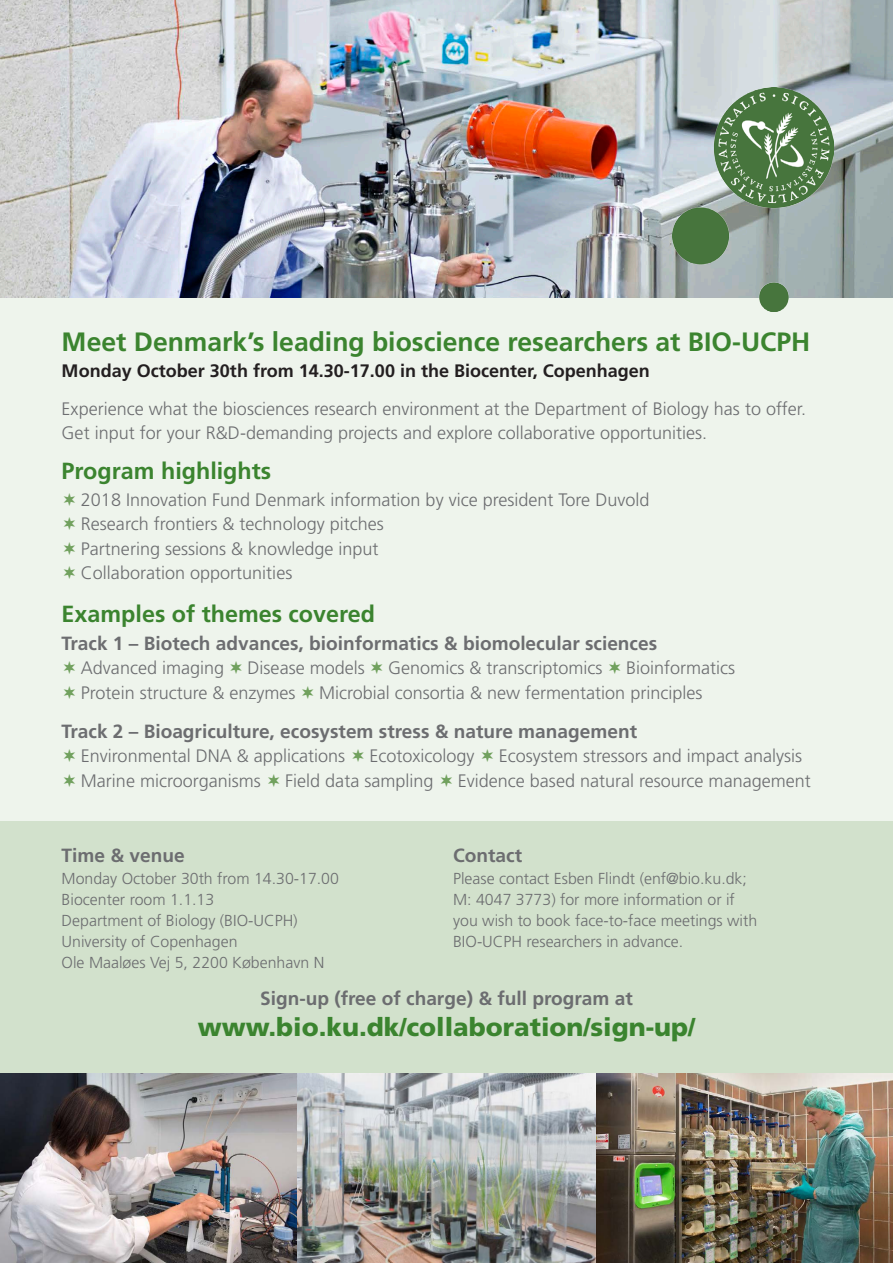
<style>
.page{position:relative;width:893px;height:1263px;background:#fff}
.page>*{position:absolute;margin:0;border:0;box-sizing:border-box;transform-origin:0 0}
.t1{font:700 26.55px "Frutiger LT Std";color:#3b842f}
.t2{font:900 25.5px "Frutiger LT Std";color:#3b842f}
.t3{font:700 23.4px "Frutiger LT Std";color:#3b842f}
.t4{font:700 19.05px "Frutiger LT Std";color:#6c6d70}
.t5{font:300 18px/24.5px "Frutiger LT Std";color:#6c6d70}
.t6{font:300 15.9px/21.1px "Frutiger LT Std";color:#6c6d70}
.s1{font-weight:700;color:#231f20}
</style>
<div class="page">
<div style="left:0;top:254px;width:893px;height:868px;background:#eef4ec"></div>
<div style="left:0;top:821px;width:893px;height:301px;background:#d2e1cc"></div>
<img style="left:0;top:0;width:893px;height:298px">
<img style="left:672px;top:88px;width:162px;height:223px">
<img style="left:595px;top:1073px;width:298px;height:190px">
<img style="left:0;top:1073px;width:595px;height:190px">
<p class="t1" style="left:62px;top:326px;width:750px">Meet Denmark’s leading bioscience researchers at BIO-UCPH</p>
<p class="t5" style="left:62px;top:352px;width:746px;line-height:38.4px"><span class="s1">Monday October 30th from 14.30-17.00 in the Biocenter, Copenhagen<br></span>Experience what the biosciences research environment at the Department of Biology has to offer.</p>
<p class="t5" style="left:62px;top:420px;width:647px">Get input for your R&amp;D-demanding projects and explore collaborative opportunities.</p>
<p class="t3" style="left:62px;top:457px;width:211px">Program highlights</p>
<p class="t5" style="left:81px;top:488px;width:570px">2018 Innovation Fund Denmark information by vice president Tore Duvold Research frontiers &amp; technology pitches<br>Partnering sessions &amp; knowledge input<br>Collaboration opportunities</p>
<p class="t3" style="left:62px;top:600px;width:315px">Examples of themes covered</p>
<p class="t4" style="left:62px;top:632px;width:597px">Track 1 – Biotech advances, bioinformatics &amp; biomolecular sciences</p>
<p class="t5" style="left:81px;top:656px;width:145px">Advanced imaging</p>
<p class="t5" style="left:248px;top:656px;width:119px">Disease models</p>
<p class="t5" style="left:388px;top:656px;width:216px">Genomics &amp; transcriptomics</p>
<p class="t5" style="left:626px;top:656px;width:111px">Bioinformatics</p>
<p class="t5" style="left:81px;top:680px;width:216px">Protein structure &amp; enzymes</p>
<p class="t5" style="left:319px;top:680px;width:385px">Microbial consortia &amp; new fermentation principles</p>
<p class="t4" style="left:62px;top:720px;width:577px">Track 2 – Bioagriculture, ecosystem stress &amp; nature management</p>
<p class="t5" style="left:81px;top:744px;width:266px">Environmental DNA &amp; applications</p>
<p class="t5" style="left:369px;top:744px;width:107px">Ecotoxicology</p>
<p class="t5" style="left:499px;top:744px;width:305px">Ecosystem stressors and impact analysis</p>
<p class="t5" style="left:81px;top:768px;width:181px">Marine microorganisms</p>
<p class="t5" style="left:285px;top:768px;width:150px">Field data sampling</p>
<p class="t5" style="left:458px;top:768px;width:355px">Evidence based natural resource management</p>
<p class="t4" style="left:62px;top:844px;width:125px">Time &amp; venue</p>
<p class="t6" style="left:62px;top:868px;width:279px">Monday October 30th from 14.30-17.00<br>Biocenter room 1.1.13<br>Department of Biology (BIO-UCPH)<br>University of Copenhagen<br>Ole Maaløes Vej 5, 2200 København N</p>
<p class="t4" style="left:453px;top:844px;width:70px">Contact</p>
<p class="t6" style="left:453px;top:868px;width:306px">Please contact Esben Flindt (enf@bio.ku.dk; M: 4047 3773) for more information or if you wish to book face-to-face meetings with BIO-UCPH researchers in advance.</p>
<p class="t4" style="left:260px;top:988px;width:374px">Sign-up (free of charge) &amp; full program at</p>
<p class="t2" style="left:198px;top:1012px;width:499px">www.bio.ku.dk/collaboration/sign-up/</p>
</div>
